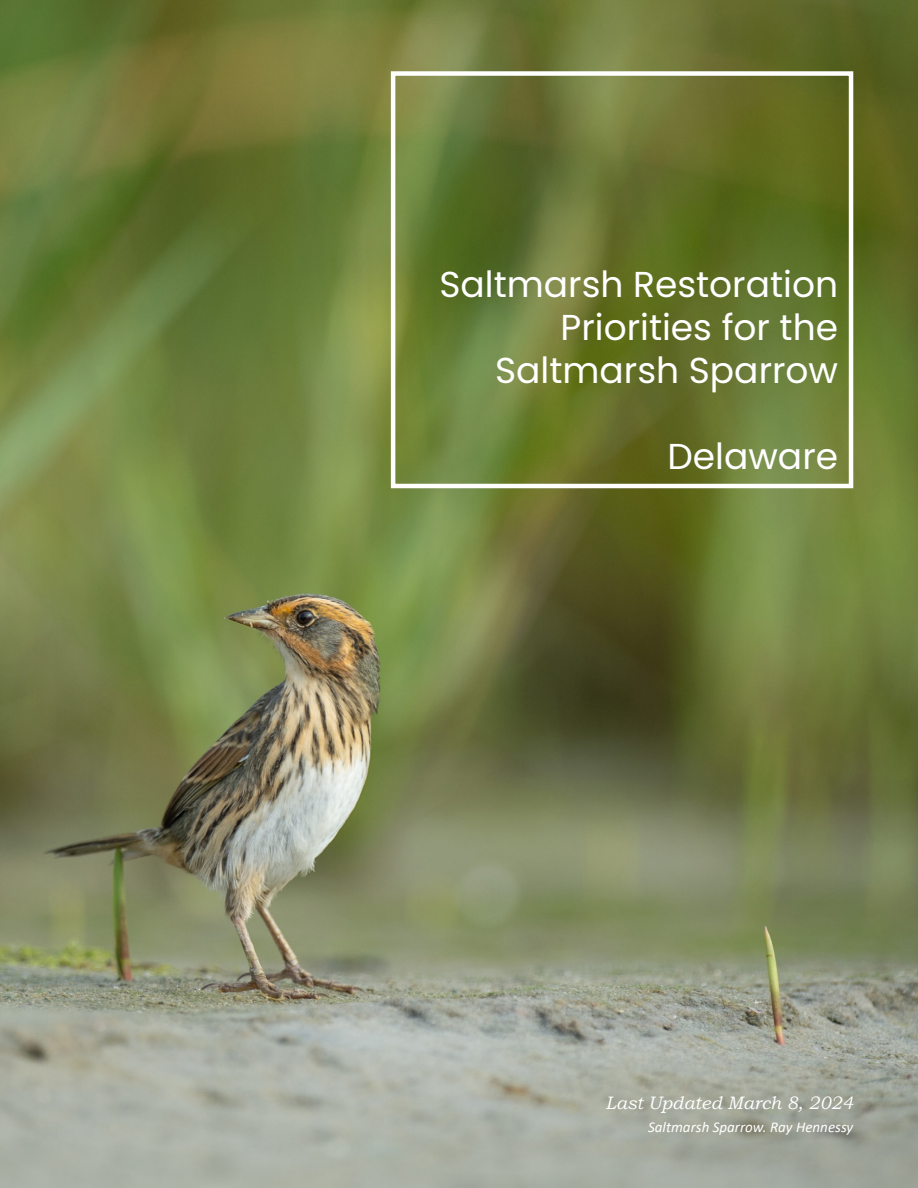
<style>
.page{position:relative;width:918px;height:1188px;background:#fff}
.page>*{position:absolute;margin:0;border:0;box-sizing:border-box;transform-origin:0 0}
.t1{font:36px/43.2px "Poppins";color:#fff;text-align:right}
.t2{font:italic 18px "Bookman Old Style";color:#fff}
.t3{font:italic 15px "Calibri";color:#fff}
</style>
<div class="page">
<img style="left:0;top:0;width:918px;height:1188px">
<div style="left:391px;top:71px;width:462px;height:417px;border:4px solid #fff"></div>
<p class="t1" style="left:439px;top:263px;width:400px">Saltmarsh Restoration<br>Priorities for the<br>Saltmarsh Sparrow</p>
<p class="t1" style="left:668px;top:435px;width:172px">Delaware</p>
<p class="t2" style="left:606px;top:1090px;width:249px">Last Updated March 8, 2024</p>
<p class="t3" style="left:648px;top:1116px;width:207px">Saltmarsh Sparrow. Ray Hennessy</p>
</div>
